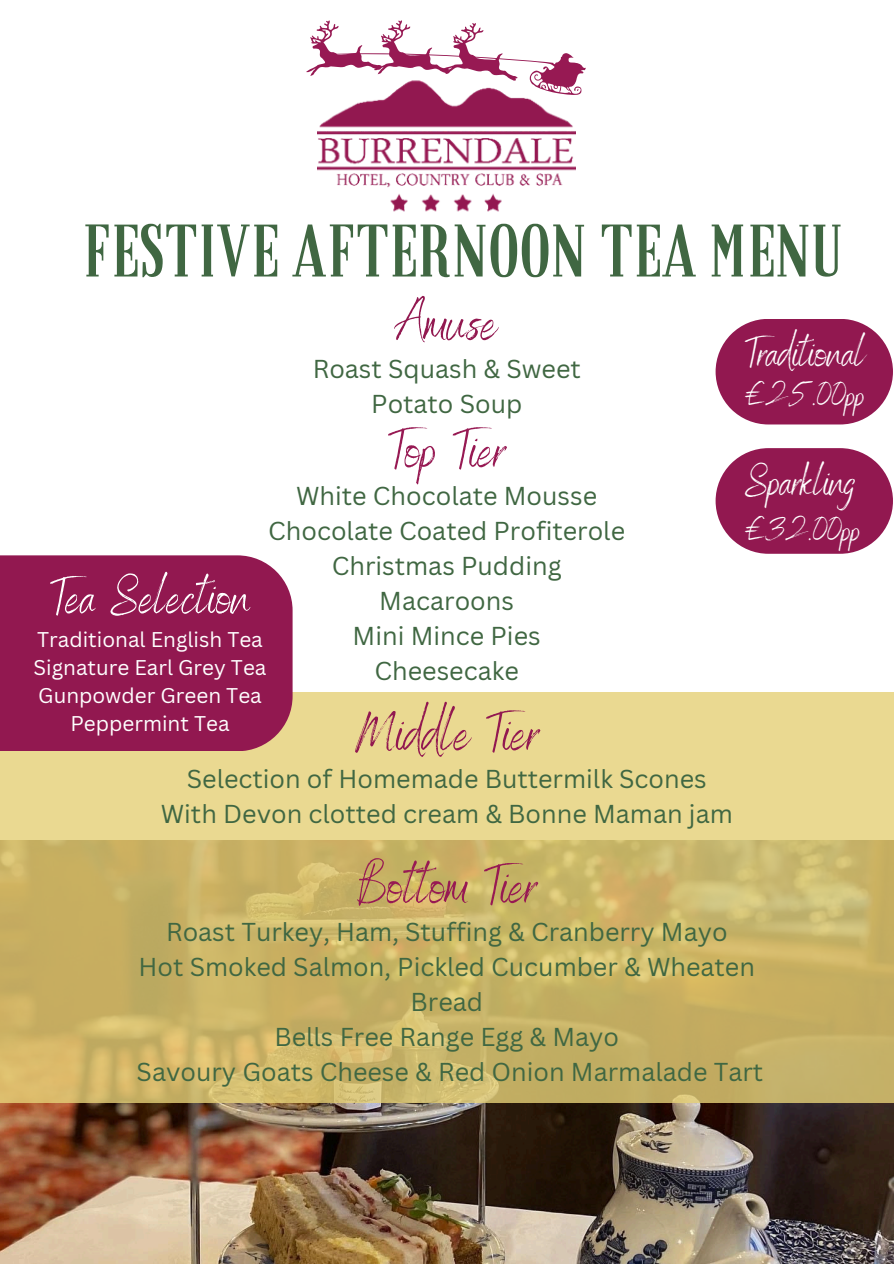
<style>
.page{position:relative;width:894px;height:1264px;background:#fff}
.page>*{position:absolute;margin:0;border:0;box-sizing:border-box;transform-origin:0 0}
.t1{font:72.75px "Granaina limpia";color:#406742}
.t2{font:55.2px "Benedict";color:#971953}
.t3{font:55.2px "Benedict";color:#921850}
.t4{font:51.6px "Benedict";color:#fff}
.t5{font:42px "Benedict";color:#fff}
.t6{font:33px "Benedict";color:#fff}
.t7{font:25.2px/34.8px "Canva Sans";color:#406742;text-align:center}
.t8{font:20.7px "Canva Sans";color:#fff}
</style>
<div class="page">
<img style="left:318px;top:166px;width:257px;height:46px">
<svg style="left:306px;top:20px;width:280px;height:145px"></svg>
<img style="left:0;top:1103px;width:893px;height:160px">
<svg style="left:0;top:693px;width:893px;height:410px;background:#d4c075"></svg>
<div style="left:0;top:555px;width:292px;height:196px;background:#921850"></div>
<svg style="left:715px;top:319px;width:177px;height:105px;background:#9f3465"></svg>
<svg style="left:715px;top:448px;width:177px;height:106px;background:#a03566"></svg>
<h1 class="t1" style="left:82px;top:222px;width:760px">FESTIVE AFTERNOON TEA MENU</h1>
<h2 class="t3" style="left:396px;top:287px;width:102px">Amuse</h2>
<h2 class="t7" style="left:312px;top:351px;width:270px">Roast Squash &amp; Sweet<br>Potato Soup</h2>
<h2 class="t2" style="left:388px;top:414px;width:118px">Top Tier</h2>
<h2 class="t7" style="left:268px;top:478px;width:358px">White Chocolate Mousse<br>Chocolate Coated Profiterole<br>Christmas Pudding<br>Macaroons<br>Mini Mince Pies<br>Cheesecake</h2>
<h3 class="t3" style="left:355px;top:697px;width:185px">Middle Tier</h3>
<h3 class="t7" style="left:161px;top:761px;width:573px">Selection of Homemade Buttermilk Scones<br>With Devon clotted cream &amp; Bonne Maman jam</h3>
<h3 class="t4" style="left:50px;top:564px;width:201px">Tea Selection</h3>
<h4 class="t8" style="left:37px;top:625px;width:227px">Traditional English Tea</h4>
<p class="t8" style="left:34px;top:653px;width:234px">Signature Earl Grey Tea</p>
<p class="t8" style="left:38px;top:681px;width:225px">Gunpowder Green Tea</p>
<p class="t8" style="left:70px;top:709px;width:160px">Peppermint Tea</p>
<p class="t5" style="left:745px;top:325px;width:121px">Traditional</p>
<p class="t6" style="left:745px;top:374px;width:121px">£25.00pp</p>
<h4 class="t5" style="left:745px;top:455px;width:112px">Sparkling</h4>
<h4 class="t6" style="left:745px;top:509px;width:117px">£32.00pp</h4>
<h4 class="t2" style="left:357px;top:850px;width:181px">Bottom Tier</h4>
<h4 class="t7" style="left:137px;top:913px;width:628px">Roast Turkey, Ham, Stuffing &amp; Cranberry Mayo<br>Hot Smoked Salmon, Pickled Cucumber &amp; Wheaten Bread<br>Bells Free Range Egg &amp; Mayo<br>Savoury Goats Cheese &amp; Red Onion Marmalade Tart</h4>
</div>
